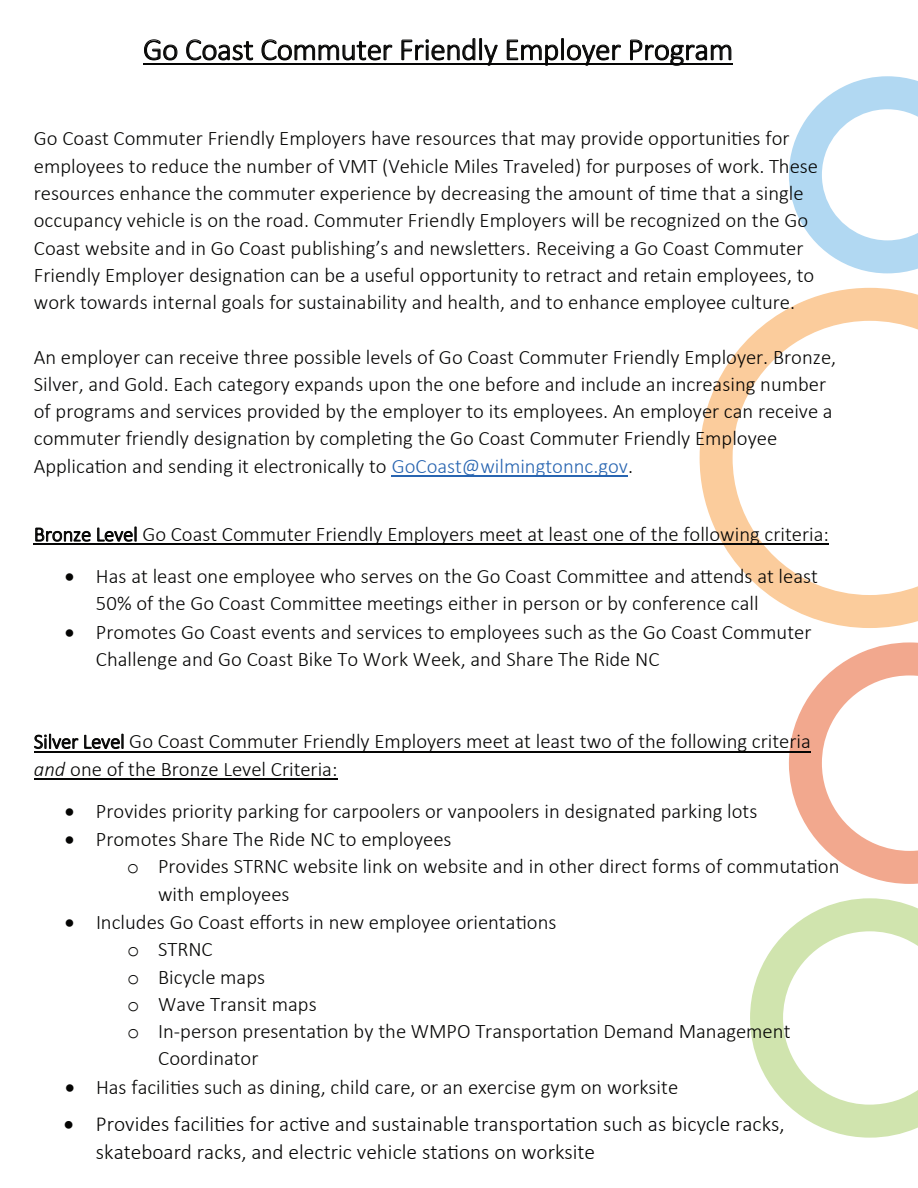
<style>
.page{position:relative;width:918px;height:1188px;background:#fff}
.page>*{position:absolute;margin:0;border:0;box-sizing:border-box;transform-origin:0 0}
.t1{font:300 31.05px "Calibri";letter-spacing:-.005em;color:#050504}
.t2{font:300 21.45px/28px "Calibri";color:#050504}
.t3{font:300 20.7px/27.3px "Calibri";color:#050504}
.s1{color:#2865b1}
.s2{font-style:italic}
.s3{font-family:"Courier New";font-weight:400}
</style>
<div class="page">
<svg style="left:789px;top:76px;width:129px;height:197px"></svg>
<svg style="left:750px;top:898px;width:168px;height:240px"></svg>
<svg style="left:789px;top:642px;width:129px;height:242px"></svg>
<svg style="left:700px;top:288px;width:218px;height:340px"></svg>
<svg style="left:144px;top:39px;width:34px;height:22px"></svg>
<svg style="left:186px;top:39px;width:68px;height:22px"></svg>
<svg style="left:261px;top:39px;width:132px;height:22px"></svg>
<svg style="left:401px;top:38px;width:97px;height:28px"></svg>
<svg style="left:506px;top:38px;width:115px;height:28px"></svg>
<svg style="left:630px;top:39px;width:102px;height:27px"></svg>
<hr style="left:143px;top:64px;width:589px;height:1px;background:#050504">
<hr style="left:392px;top:475px;width:236px;height:1px;background:#2865b1">
<svg style="left:35px;top:527px;width:56px;height:15px"></svg>
<svg style="left:97px;top:526px;width:40px;height:18px"></svg>
<hr style="left:34px;top:544px;width:795px;height:1px;background:#050504">
<svg style="left:34px;top:734px;width:90px;height:16px"></svg>
<hr style="left:34px;top:751px;width:777px;height:1px;background:#050504">
<hr style="left:34px;top:778px;width:304px;height:1px;background:#050504">
<h1 class="t1" style="left:143px;top:36px;width:592px">Go Coast Commuter Friendly Employer Program</h1>
<p class="t3" style="left:34px;top:127px;width:786px">Go Coast Commuter Friendly Employers have resources that may provide opportunities for employees to reduce the number of VMT (Vehicle Miles Traveled) for purposes of work. These resources enhance the commuter experience by decreasing the amount of time that a single occupancy vehicle is on the road. Commuter Friendly Employers will be recognized on the Go Coast website and in Go Coast publishing’s and newsletters. Receiving a Go Coast Commuter Friendly Employer designation can be a useful opportunity to retract and retain employees, to work towards internal goals for sustainability and health, and to enhance employee culture.</p>
<p class="t3" style="left:34px;top:345px;width:804px">An employer can receive three possible levels of Go Coast Commuter Friendly Employer. Bronze, Silver, and Gold. Each category expands upon the one before and include an increasing number of programs and services provided by the employer to its employees. An employer can receive a commuter friendly designation by completing the Go Coast Commuter Friendly Employee Application and sending it electronically to <span class="s1">GoCoast@wilmingtonnc.gov</span>.</p>
<p class="t3" style="left:34px;top:522px;width:796px">Bronze Level Go Coast Commuter Friendly Employers meet at least one of the following criteria:</p>
<p class="t3" style="left:96px;top:565px;width:724px;text-indent:-31px">• Has at least one employee who serves on the Go Coast Committee and attends at least<br>50% of the Go Coast Committee meetings either in person or by conference call</p>
<p class="t3" style="left:96px;top:620px;width:717px;text-indent:-31px">• Promotes Go Coast events and services to employees such as the Go Coast Commuter<br>Challenge and Go Coast Bike To Work Week, and Share The Ride NC</p>
<p class="t3" style="left:34px;top:730px;width:778px">Silver Level Go Coast Commuter Friendly Employers meet at least two of the following criteria <span class="s2">and</span> one of the Bronze Level Criteria:</p>
<p class="t3" style="left:65px;top:799px;width:694px">• Provides priority parking for carpoolers or vanpoolers in designated parking lots</p>
<p class="t3" style="left:65px;top:828px;width:388px">• Promotes Share The Ride NC to employees</p>
<p class="t3" style="left:127px;top:855px;width:714px"><span class="s3">o</span> Provides STRNC website link on website and in other direct forms of commutation</p>
<p class="t3" style="left:158px;top:882px;width:133px">with employees</p>
<p class="t3" style="left:65px;top:910px;width:493px">• Includes Go Coast efforts in new employee orientations</p>
<p class="t3" style="left:127px;top:937px;width:87px"><span class="s3">o</span> STRNC</p>
<p class="t3" style="left:127px;top:965px;width:140px"><span class="s3">o</span> Bicycle maps</p>
<p class="t3" style="left:127px;top:992px;width:191px"><span class="s3">o</span> Wave Transit maps</p>
<p class="t3" style="left:127px;top:1019px;width:665px"><span class="s3">o</span> In-person presentation by the WMPO Transportation Demand Management</p>
<p class="t3" style="left:158px;top:1047px;width:102px">Coordinator</p>
<p class="t3" style="left:65px;top:1075px;width:615px">• Has facilities such as dining, child care, or an exercise gym on worksite</p>
<p class="t2" style="left:96px;top:1111px;width:690px;text-indent:-32px">• Provides facilities for active and sustainable transportation such as bicycle racks, skateboard racks, and electric vehicle stations on worksite</p>
</div>
